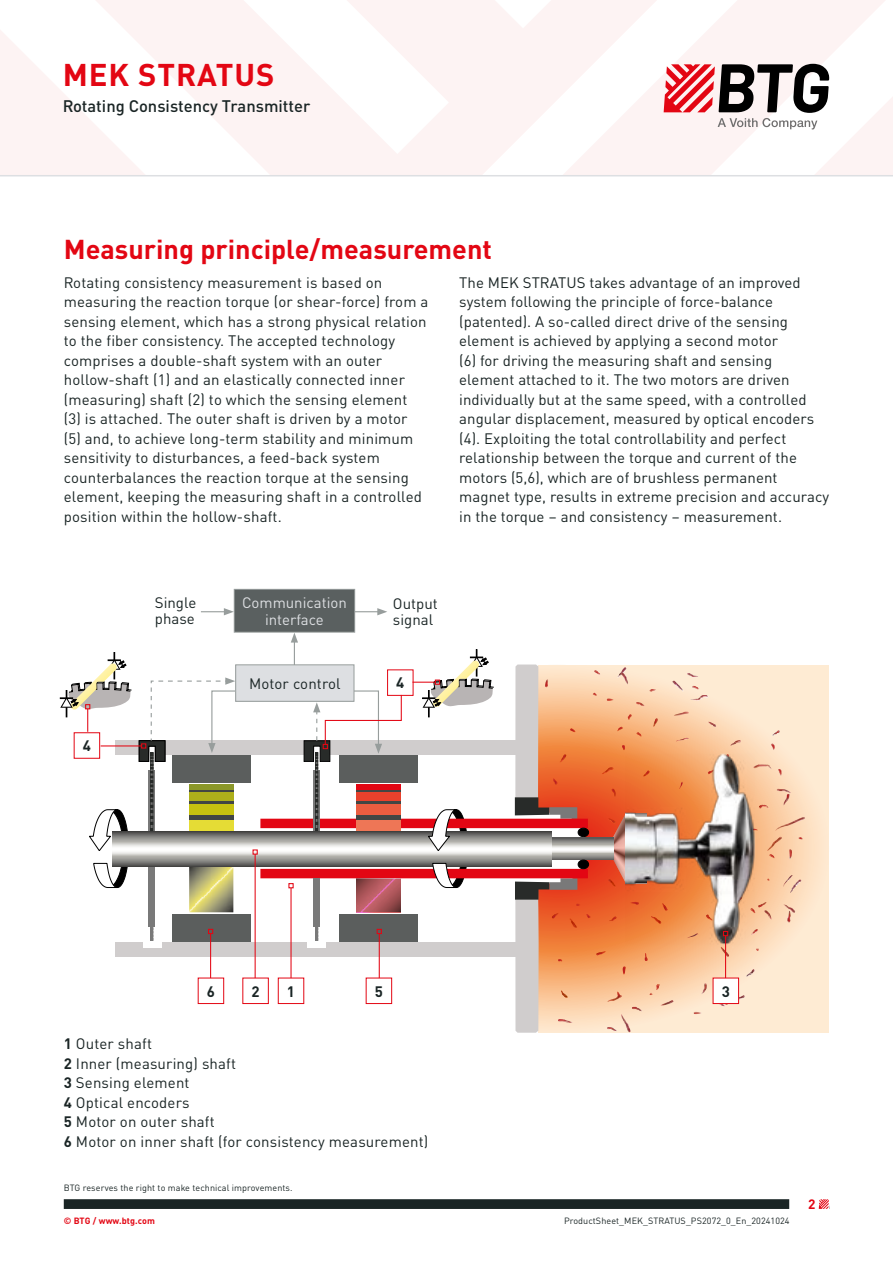
<style>
.page{position:relative;width:893px;height:1263px;background:#fff}
.page>*{position:absolute;margin:0;border:0;box-sizing:border-box;transform-origin:0 0}
.t1{font:700 31.05px "DINOT";letter-spacing:.03em;color:#e30613}
.t2{font:700 27px "DINOT";color:#e30613}
.t3{font:500 16.5px "DINOT";color:#1a2525}
.t4{font:15px/19.5px "DINOT";letter-spacing:.005em;color:#1a2525}
.t5{font:15px/16.5px "DINOT";color:#dddfe2;text-align:center}
.t6{font:700 15px "DINOT";color:#1a2525}
.t7{font:700 13.5px "DINOT";color:#e30613}
.t8{font:9px "DINOT";letter-spacing:.01em;color:#1a2525}
.t9{font:700 9px "DINOT";letter-spacing:.005em;color:#e30613}
.s1{font-weight:700}
</style>
<div class="page">
<svg style="left:819px;top:1199px;width:10px;height:10px"></svg>
<div style="left:64px;top:1199px;width:725px;height:10px;background:#1a2525"></div>
<svg style="left:0;top:0;width:893px;height:175px;fill:#fdf3f3"></svg>
<svg style="left:664px;top:64px;width:165px;height:65px"></svg>
<hr style="left:0;top:175px;width:893px;height:1px;background:#dddfe2">
<svg style="left:803px;top:665px;width:26px;height:368px;background:#fde9d0"></svg>
<img style="left:803px;top:817px;width:3px;height:14px">
<img style="left:803px;top:817px;width:2px;height:11px">
<svg style="left:201px;top:608px;width:33px;height:7px"></svg>
<svg style="left:355px;top:608px;width:32px;height:7px"></svg>
<hr style="left:294px;top:640px;width:1px;height:34px;background:#979d9c">
<svg style="left:291px;top:632px;width:7px;height:10px"></svg>
<div style="left:234px;top:589px;width:121px;height:43px;background:#5a6060"></div>
<div style="left:234px;top:589px;width:121px;height:43px;border:1px solid #979d9c"></div>
<svg style="left:60px;top:649px;width:743px;height:384px"></svg>
<h1 class="t1" style="left:63px;top:51px;width:213px">MEK STRATUS</h1>
<p class="t3" style="left:63px;top:94px;width:249px">Rotating Consistency Transmitter</p>
<h2 class="t2" style="left:64px;top:228px;width:430px">Measuring principle/measurement</h2>
<p class="t4" style="left:64px;top:271px;width:366px">Rotating consistency measurement is based on measuring the reaction torque (or shear-force) from a sensing element, which has a strong physical relation to the fiber consistency. The accepted technology comprises a double-shaft system with an outer hollow-shaft (1) and an elastically connected inner (measuring) shaft (2) to which the sensing element<br>(3) is attached. The outer shaft is driven by a motor<br>(5) and, to achieve long-term stability and minimum sensitivity to disturbances, a feed-back system counterbalances the reaction torque at the sensing element, keeping the measuring shaft in a controlled position within the hollow-shaft.</p>
<p class="t4" style="left:459px;top:271px;width:371px">The MEK STRATUS takes advantage of an improved system following the principle of force-balance (patented). A so-called direct drive of the sensing element is achieved by applying a second motor<br>(6) for driving the measuring shaft and sensing element attached to it. The two motors are driven individually but at the same speed, with a controlled angular displacement, measured by optical encoders (4). Exploiting the total controllability and perfect relationship between the torque and current of the motors (5,6), which are of brushless permanent magnet type, results in extreme precision and accuracy in the torque – and consistency – measurement.</p>
<p class="t4" style="left:155px;top:593px;width:43px;line-height:16.5px">Single phase</p>
<p class="t4" style="left:393px;top:594px;width:46px;line-height:16.5px">Output signal</p>
<p class="t5" style="left:242px;top:593px;width:106px">Communication interface</p>
<p class="t6" style="left:83px;top:734px;width:10px">4</p>
<p class="t4" style="left:249px;top:672px;width:93px">Motor control</p>
<p class="t6" style="left:396px;top:671px;width:10px">4</p>
<p class="t6" style="left:207px;top:979px;width:10px">6</p>
<p class="t6" style="left:251px;top:979px;width:10px">2</p>
<p class="t6" style="left:287px;top:979px;width:10px">1</p>
<p class="t6" style="left:375px;top:979px;width:10px">5</p>
<p class="t4" style="left:64px;top:1032px;width:366px"><span class="s1">1</span> Outer shaft<br><span class="s1">2</span> Inner (measuring) shaft<br><span class="s1">3</span> Sensing element<br><span class="s1">4</span> Optical encoders<br><span class="s1">5</span> Motor on outer shaft<br><span class="s1">6</span> Motor on inner shaft (for consistency measurement)</p>
<p class="t6" style="left:722px;top:979px;width:10px">3</p>
<p class="t8" style="left:64px;top:1181px;width:230px">BTG reserves the right to make technical improvements.</p>
<p class="t9" style="left:64px;top:1214px;width:93px">© BTG / www.btg.com</p>
<p class="t8" style="left:564px;top:1214px;width:227px">ProductSheet_MEK_STRATUS_PS2072_0_En_20241024</p>
<p class="t7" style="left:808px;top:1193px;width:9px">2</p>
</div>
